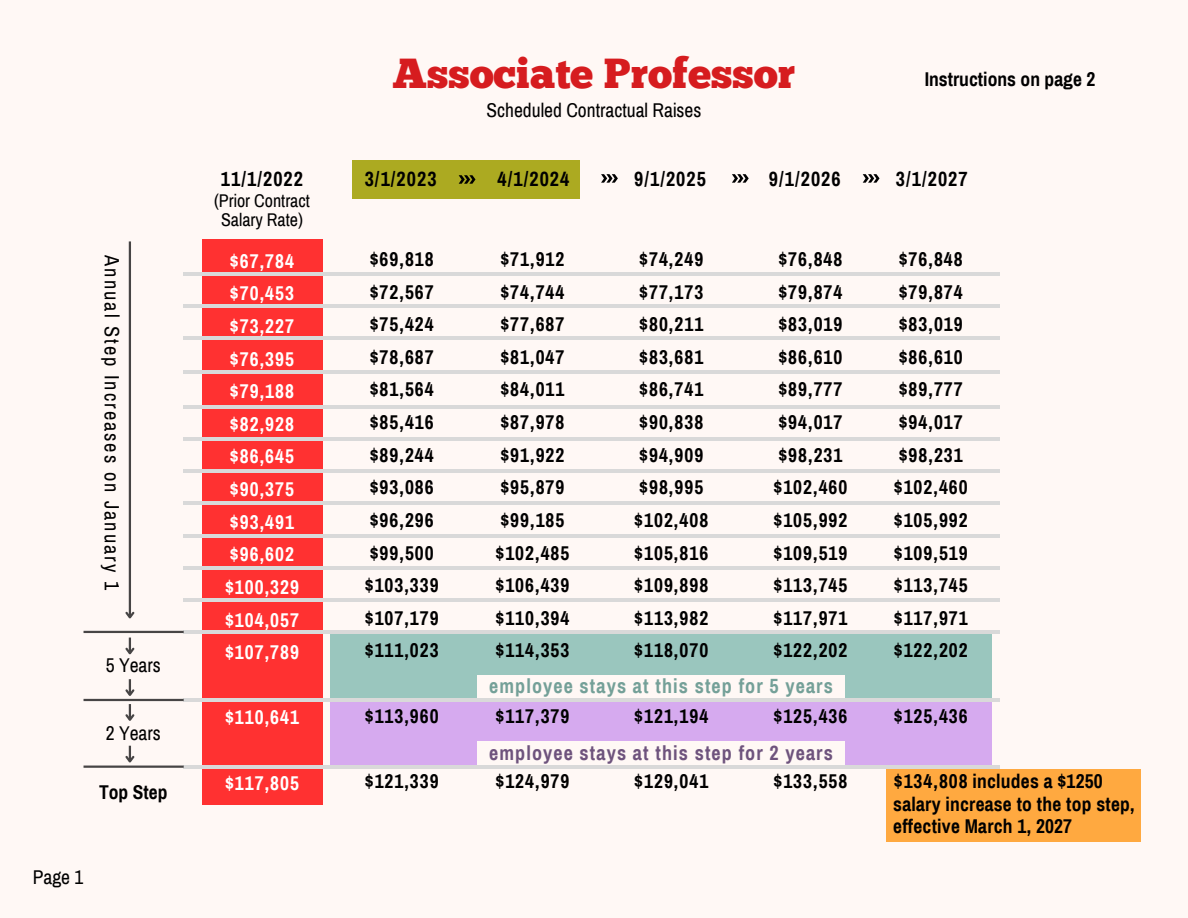
<style>
.page{position:relative;width:1188px;height:918px;background:#fff8f5}
.page>*{position:absolute;margin:0;border:0;box-sizing:border-box;transform-origin:0 0}
.t1{font:42px "Chunk Five";color:#d61c1f}
.t2{font:20.4px "Archivo Narrow";letter-spacing:.1em;color:#000}
.t3{font:700 20.1px "Archivo Narrow";letter-spacing:.055em;color:#000}
.t4{font:700 20.1px "Archivo Narrow";letter-spacing:.055em;color:#74a098}
.t5{font:700 20.1px "Archivo Narrow";letter-spacing:.055em;color:#6e537d}
.t6{font:700 19.5px/32.7px "Archivo Narrow";letter-spacing:.055em;color:#000}
.t7{font:700 19.5px/32.7px "Archivo Narrow";letter-spacing:.055em;color:#fff}
.t8{font:700 19.5px/22.5px "Archivo Narrow";letter-spacing:.01em;color:#000}
.t9{font:19.5px "Archivo Narrow";color:#000}
.t10{font:700 19.5px "Archivo Narrow";color:#000}
.t11{font:18px "Archivo Narrow";color:#000}
</style>
<div class="page">
<div style="left:202px;top:239px;width:120px;height:566px;background:#ff3131"></div>
<hr style="left:184px;top:272px;width:815px;height:4px;background:#d9d9d9">
<hr style="left:184px;top:304px;width:815px;height:4px;background:#d9d9d9">
<hr style="left:184px;top:336px;width:815px;height:4px;background:#d9d9d9">
<div style="left:330px;top:632px;width:662px;height:66px;background:#9ac6be"></div>
<div style="left:330px;top:702px;width:662px;height:63px;background:#d6aaef"></div>
<div style="left:478px;top:675px;width:367px;height:23px;background:#fff8f5"></div>
<div style="left:478px;top:742px;width:367px;height:23px;background:#fff8f5"></div>
<hr style="left:184px;top:371px;width:815px;height:3px;background:#d9d9d9">
<hr style="left:184px;top:405px;width:815px;height:4px;background:#d9d9d9">
<hr style="left:184px;top:437px;width:815px;height:4px;background:#d9d9d9">
<hr style="left:184px;top:469px;width:815px;height:4px;background:#d9d9d9">
<hr style="left:184px;top:501px;width:815px;height:4px;background:#d9d9d9">
<hr style="left:184px;top:534px;width:815px;height:3px;background:#d9d9d9">
<hr style="left:184px;top:566px;width:815px;height:4px;background:#d9d9d9">
<hr style="left:184px;top:598px;width:815px;height:4px;background:#d9d9d9">
<hr style="left:184px;top:630px;width:815px;height:4px;background:#d9d9d9">
<hr style="left:184px;top:698px;width:815px;height:4px;background:#d9d9d9">
<hr style="left:184px;top:765px;width:815px;height:4px;background:#d9d9d9">
<div style="left:352px;top:160px;width:228px;height:39px;background:#acaa21"></div>
<svg style="left:459px;top:175px;width:17px;height:9px"></svg>
<div style="left:886px;top:769px;width:255px;height:72px;background:#ffa940"></div>
<svg style="left:601px;top:174px;width:17px;height:9px"></svg>
<svg style="left:732px;top:174px;width:17px;height:9px"></svg>
<svg style="left:863px;top:174px;width:17px;height:9px"></svg>
<hr style="left:129px;top:241px;width:2px;height:376px;background:#474545">
<svg style="left:125px;top:610px;width:10px;height:9px"></svg>
<hr style="left:84px;top:631px;width:100px;height:2px;background:#474545">
<hr style="left:84px;top:699px;width:100px;height:2px;background:#474545">
<hr style="left:84px;top:766px;width:100px;height:2px;background:#474545">
<svg style="left:125px;top:638px;width:10px;height:17px"></svg>
<svg style="left:123px;top:679px;width:13px;height:42px"></svg>
<svg style="left:125px;top:746px;width:10px;height:17px"></svg>
<p class="t2" style="left:123px;top:255px;width:336px;rotate:90deg">Annual Step Increases on January 1</p>
<p class="t9" style="left:106px;top:654px;width:57px">5 Years</p>
<h2 class="t9" style="left:106px;top:723px;width:57px">2 Years</h2>
<p class="t6" style="left:99px;top:776px;width:70px">Top Step</p>
<p class="t9" style="left:33px;top:867px;width:52px">Page 1</p>
<p class="t1" style="left:393px;top:57px;width:404px">Associate Professor</p>
<h2 class="t9" style="left:486px;top:99px;width:217px">Scheduled Contractual Raises</h2>
<h2 class="t10" style="left:925px;top:69px;width:172px">Instructions on page 2</h2>
<p class="t3" style="left:221px;top:169px;width:84px">11/1/2022</p>
<h3 class="t3" style="left:365px;top:169px;width:73px">3/1/2023</h3>
<p class="t3" style="left:498px;top:169px;width:73px">4/1/2024</p>
<p class="t3" style="left:634px;top:169px;width:73px">9/1/2025</p>
<p class="t3" style="left:769px;top:169px;width:73px">9/1/2026</p>
<h3 class="t3" style="left:896px;top:169px;width:73px">3/1/2027</h3>
<p class="t11" style="left:214px;top:191px;width:97px">(Prior Contract</p>
<p class="t11" style="left:221px;top:210px;width:83px">Salary Rate)</p>
<h1 class="t7" style="left:225px;top:245px;width:76px">$67,784 $70,453 $73,227 $76,395 $79,188 $82,928 $86,645 $90,375 $93,491 $96,602 $100,329 $104,057 $107,789</h1>
<h2 class="t6" style="left:365px;top:243px;width:76px">$69,818 $72,567 $75,424 $78,687 $81,564 $85,416 $89,244 $93,086 $96,296 $99,500 $103,339 $107,179 $111,023</h2>
<p class="t6" style="left:495px;top:243px;width:76px">$71,912 $74,744 $77,687 $81,047 $84,011 $87,978 $91,922 $95,879 $99,185 $102,485 $106,439 $110,394 $114,353</p>
<h2 class="t6" style="left:634px;top:243px;width:76px">$74,249 $77,173 $80,211 $83,681 $86,741 $90,838 $94,909 $98,995 $102,408 $105,816 $109,898 $113,982 $118,070</h2>
<h2 class="t6" style="left:773px;top:243px;width:76px">$76,848 $79,874 $83,019 $86,610 $89,777 $94,017 $98,231 $102,460 $105,992 $109,519 $113,745 $117,971 $122,202</h2>
<h2 class="t6" style="left:894px;top:243px;width:76px">$76,848 $79,874 $83,019 $86,610 $89,777 $94,017 $98,231 $102,460 $105,992 $109,519 $113,745 $117,971 $122,202</h2>
<h3 class="t4" style="left:489px;top:676px;width:345px">employee stays at this step for 5 years</h3>
<h3 class="t7" style="left:225px;top:702px;width:76px">$110,641</h3>
<p class="t6" style="left:365px;top:700px;width:76px">$113,960</p>
<h2 class="t6" style="left:495px;top:700px;width:76px">$117,379</h2>
<h2 class="t6" style="left:634px;top:700px;width:76px">$121,194</h2>
<h2 class="t6" style="left:773px;top:700px;width:76px">$125,436</h2>
<h2 class="t6" style="left:894px;top:700px;width:76px">$125,436</h2>
<p class="t5" style="left:489px;top:742px;width:345px">employee stays at this step for 2 years</p>
<h2 class="t7" style="left:225px;top:767px;width:76px">$117,805</h2>
<h2 class="t6" style="left:365px;top:765px;width:76px">$121,339</h2>
<h2 class="t6" style="left:495px;top:765px;width:76px">$124,979</h2>
<h2 class="t6" style="left:634px;top:765px;width:76px">$129,041</h2>
<h2 class="t6" style="left:773px;top:765px;width:76px">$133,558</h2>
<h2 class="t8" style="left:893px;top:770px;width:243px">$134,808 includes a $1250 salary increase to the top step, effective March 1, 2027</h2>
</div>
